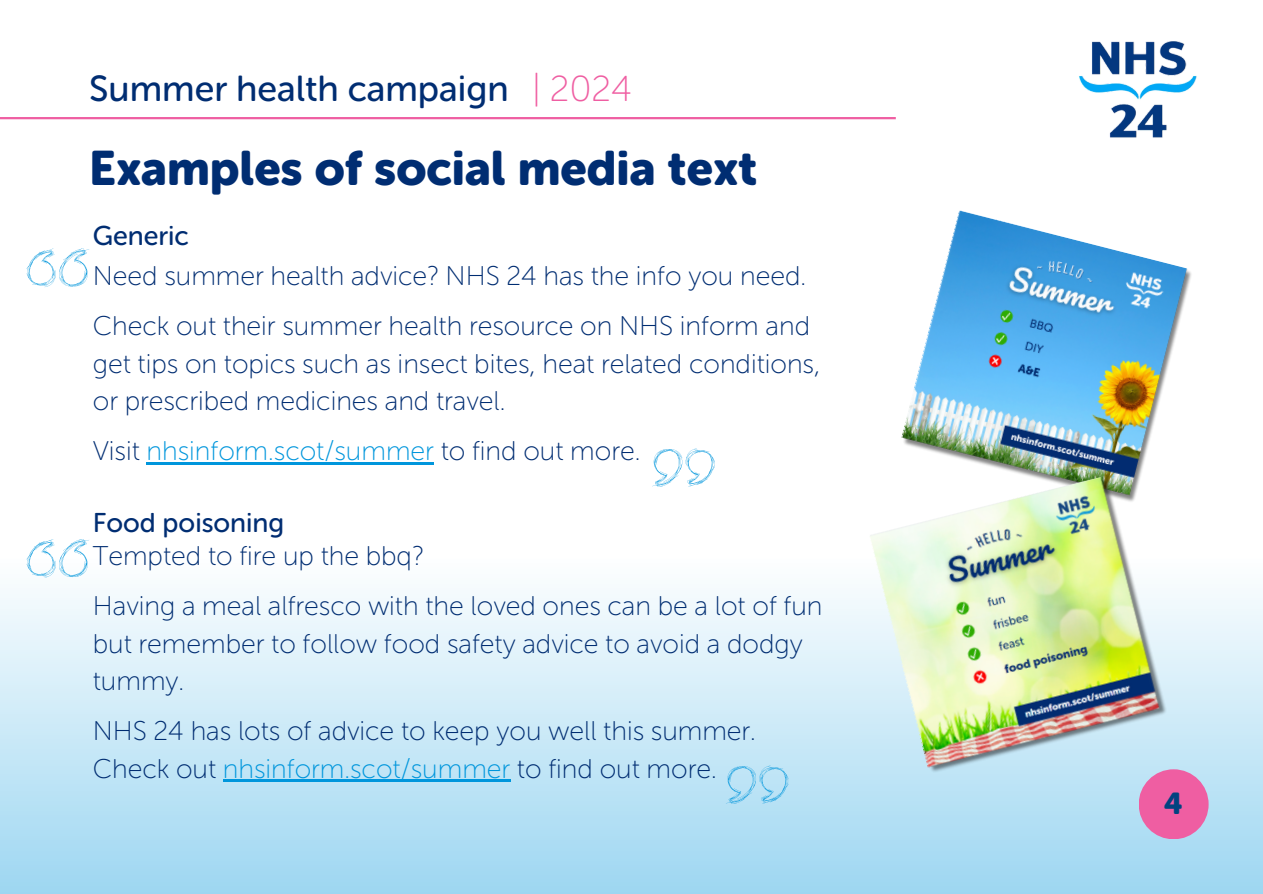
<style>
.page{position:relative;width:1263px;height:894px;background:#fff}
.page>*{position:absolute;margin:0;border:0;box-sizing:border-box;transform-origin:0 0}
.t1{font:48px "Museo Sans Rounded 900";color:#002d72}
.t2{font:36px "Museo Sans Rounded 500";color:#002d72}
.t3{font:36px "Museo Sans Rounded 100";color:#ef5ea2}
.t4{font:30px "Museo Sans Rounded 900";color:#014380}
.t5{font:27px/37.2px "Museo Sans Rounded 100";color:#002d72}
.t6{font:27px "Museo Sans Rounded 100";color:#0096dc}
.t7{font:27px "Museo Sans Rounded 500";color:#002d72}
.s1{color:#002d72}
.s2{color:#0096dc}
</style>
<div class="page">
<img style="left:1079px;top:41px;width:118px;height:97px">
<hr style="left:0;top:117px;width:896px;height:2px;background:#ef5ea2">
<div style="left:0;top:558px;width:1263px;height:335px;background:linear-gradient(to bottom,#fefefe,#9dd7f1)"></div>
<div style="left:1139px;top:769px;width:70px;height:70px;background:#ef5ea2;border-radius:50%"></div>
<svg style="left:26px;top:249px;width:63px;height:38px"></svg>
<hr style="left:147px;top:462px;width:287px;height:3px;background:#0096dc">
<svg style="left:652px;top:448px;width:63px;height:38px"></svg>
<hr style="left:223px;top:779px;width:287px;height:2px;background:#0096dc">
<svg style="left:26px;top:539px;width:63px;height:38px"></svg>
<svg style="left:726px;top:765px;width:63px;height:38px;background:#a8dbf2"></svg>
<img style="left:901px;top:210px;width:290px;height:264px">
<img style="left:869px;top:474px;width:302px;height:302px">
<p class="t2" style="left:89px;top:67px;width:421px">Summer health campaign</p>
<p class="t3" style="left:533px;top:67px;width:101px">| 2024</p>
<p class="t1" style="left:89px;top:140px;width:669px">Examples of social media text</p>
<p class="t7" style="left:93px;top:220px;width:98px">Generic</p>
<h2 class="t5" style="left:93px;top:257px;width:715px">Need summer health advice? NHS 24 has the info you need.</h2>
<h1 class="t5" style="left:93px;top:307px;width:729px">Check out their summer health resource on NHS inform and get tips on topics such as insect bites, heat related conditions, or prescribed medicines and travel.</h1>
<p class="t6" style="left:93px;top:435px;width:549px"><span class="s1">Visit</span> nhsinform.scot/summer <span class="s1">to find out more.</span></p>
<p class="t7" style="left:93px;top:506px;width:193px">Food poisoning</p>
<p class="t5" style="left:93px;top:537px;width:332px">Tempted to fire up the bbq?</p>
<p class="t5" style="left:93px;top:587px;width:731px">Having a meal alfresco with the loved ones can be a lot of fun but remember to follow food safety advice to avoid a dodgy tummy.</p>
<p class="t5" style="left:93px;top:712px;width:665px">NHS 24 has lots of advice to keep you well this summer.<br>Check out <span class="s2">nhsinform.scot/summer</span> to find out more.</p>
<p class="t4" style="left:1164px;top:785px;width:20px">4</p>
</div>
